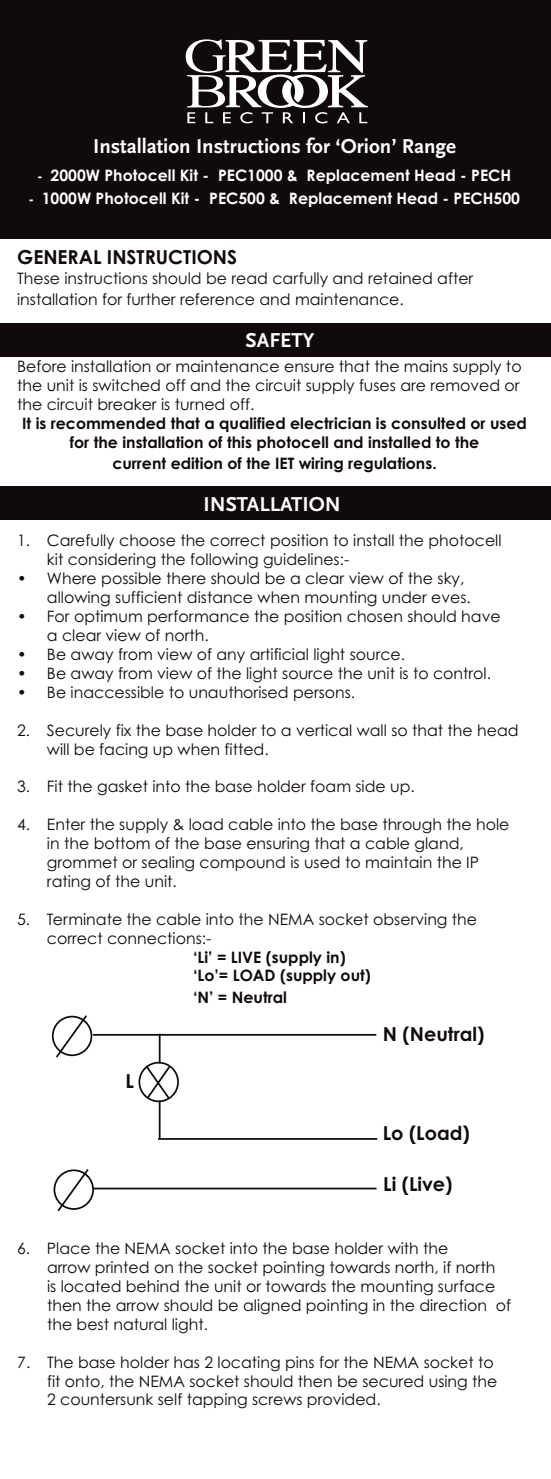
<style>
.page{position:relative;width:551px;height:1479px;background:#fff}
.page>*{position:absolute;margin:0;border:0;box-sizing:border-box;transform-origin:0 0}
.t1{font:700 21px "Scala Sans";color:#fff}
.t2{font:700 19.25px "Century Gothic";color:#110a0c}
.t3{font:15.75px/18.9px "Century Gothic";color:#110a0c}
.t4{font:700 15.75px/18.9px "Century Gothic";color:#110a0c;text-align:center}
.t5{font:700 15.75px "Century Gothic";color:#fff}
.s1{font-family:"Scala Sans"}
</style>
<div class="page">
<div style="left:0;top:0;width:550px;height:238px;background:#110a0c"></div>
<svg style="left:186px;top:39px;width:181px;height:84px"></svg>
<div style="left:0;top:324px;width:550px;height:33px;background:#110a0c"></div>
<div style="left:0;top:486px;width:550px;height:33px;background:#110a0c"></div>
<hr style="left:93px;top:1033px;width:283px;height:2px;background:#110a0c">
<hr style="left:93px;top:1187px;width:283px;height:2px;background:#110a0c">
<hr style="left:158px;top:1137px;width:219px;height:2px;background:#110a0c">
<hr style="left:159px;top:1033px;width:1px;height:105px;background:#110a0c">
<svg style="left:53px;top:1169px;width:41px;height:43px"></svg>
<svg style="left:52px;top:1015px;width:40px;height:43px"></svg>
<svg style="left:138px;top:1061px;width:41px;height:40px"></svg>
<h1 class="t1" style="left:93px;top:133px;width:364px">Installation Instructions for ‘Orion’ Range</h1>
<p class="t5" style="left:38px;top:166px;width:474px"><span class="s1">-</span> 2000W Photocell Kit - PEC1000 &amp; Replacement Head - PECH</p>
<p class="t5" style="left:29px;top:189px;width:492px"><span class="s1">-</span> 1000W Photocell Kit - PEC500 &amp; Replacement Head - PECH500</p>
<p class="t2" style="left:17px;top:246px;width:221px">GENERAL INSTRUCTIONS</p>
<p class="t3" style="left:17px;top:267px;width:457px;line-height:21.3px">These instructions should be read carfully and retained after installation for further reference and maintenance.</p>
<h1 class="t1" style="left:245px;top:327px;width:70px">SAFETY</h1>
<p class="t3" style="left:17px;top:357px;width:505px">Before installation or maintenance ensure that the mains supply to the unit is switched off and the circuit supply fuses are removed or the circuit breaker is turned off.</p>
<p class="t4" style="left:22px;top:414px;width:506px">It is recommended that a qualified electrician is consulted or used for the installation of this photocell and installed to the</p>
<p class="t4" style="left:112px;top:454px;width:326px">current edition of the IET wiring regulations.</p>
<h1 class="t1" style="left:203px;top:491px;width:139px">INSTALLATION</h1>
<p class="t3" style="left:47px;top:531px;width:456px;text-indent:-30px">1. Carefully choose the correct position to install the photocell kit considering the following guidelines:-</p>
<p class="t3" style="left:47px;top:569px;width:425px;text-indent:-30px">• Where possible there should be a clear view of the sky, allowing sufficient distance when mounting under eves.</p>
<p class="t3" style="left:47px;top:607px;width:455px;text-indent:-30px">• For optimum performance the position chosen should have a clear view of north.</p>
<p class="t3" style="left:17px;top:645px;width:389px">• Be away from view of any artificial light source.</p>
<p class="t3" style="left:17px;top:664px;width:475px">• Be away from view of the light source the unit is to control.</p>
<p class="t3" style="left:17px;top:682px;width:339px">• Be inaccessible to unauthorised persons.</p>
<p class="t3" style="left:47px;top:720px;width:473px;text-indent:-30px">2. Securely fix the base holder to a vertical wall so that the head will be facing up when fitted.</p>
<p class="t3" style="left:17px;top:777px;width:399px">3. Fit the gasket into the base holder foam side up.</p>
<p class="t3" style="left:47px;top:815px;width:463px;text-indent:-30px">4. Enter the supply &amp; load cable into the base through the hole in the bottom of the base ensuring that a cable gland, grommet or sealing compound is used to maintain the IP rating of the unit.</p>
<p class="t3" style="left:47px;top:909px;width:431px;text-indent:-30px">5. Terminate the cable into the NEMA socket observing the correct connections:-</p>
<p class="t4" style="left:193px;top:947px;width:179px;text-align:left">‘Li’ = LIVE (supply in) ‘Lo’= LOAD (supply out)</p>
<p class="t4" style="left:193px;top:987px;width:95px">‘N’ = Neutral</p>
<p class="t2" style="left:125px;top:1070px;width:10px">L</p>
<p class="t2" style="left:382px;top:1023px;width:103px">N (Neutral)</p>
<p class="t2" style="left:382px;top:1121px;width:89px">Lo (Load)</p>
<p class="t2" style="left:383px;top:1172px;width:71px">Li (Live)</p>
<p class="t3" style="left:47px;top:1238px;width:465px;text-indent:-30px">6. Place the NEMA socket into the base holder with the<br>arrow printed on the socket pointing towards north, if north<br>is located behind the unit or towards the mounting surface then the arrow should be aligned pointing in the direction of the best natural light.</p>
<p class="t3" style="left:47px;top:1352px;width:451px;text-indent:-30px">7. The base holder has 2 locating pins for the NEMA socket to fit onto, the NEMA socket should then be secured using the<br>2 countersunk self tapping screws provided.</p>
</div>
